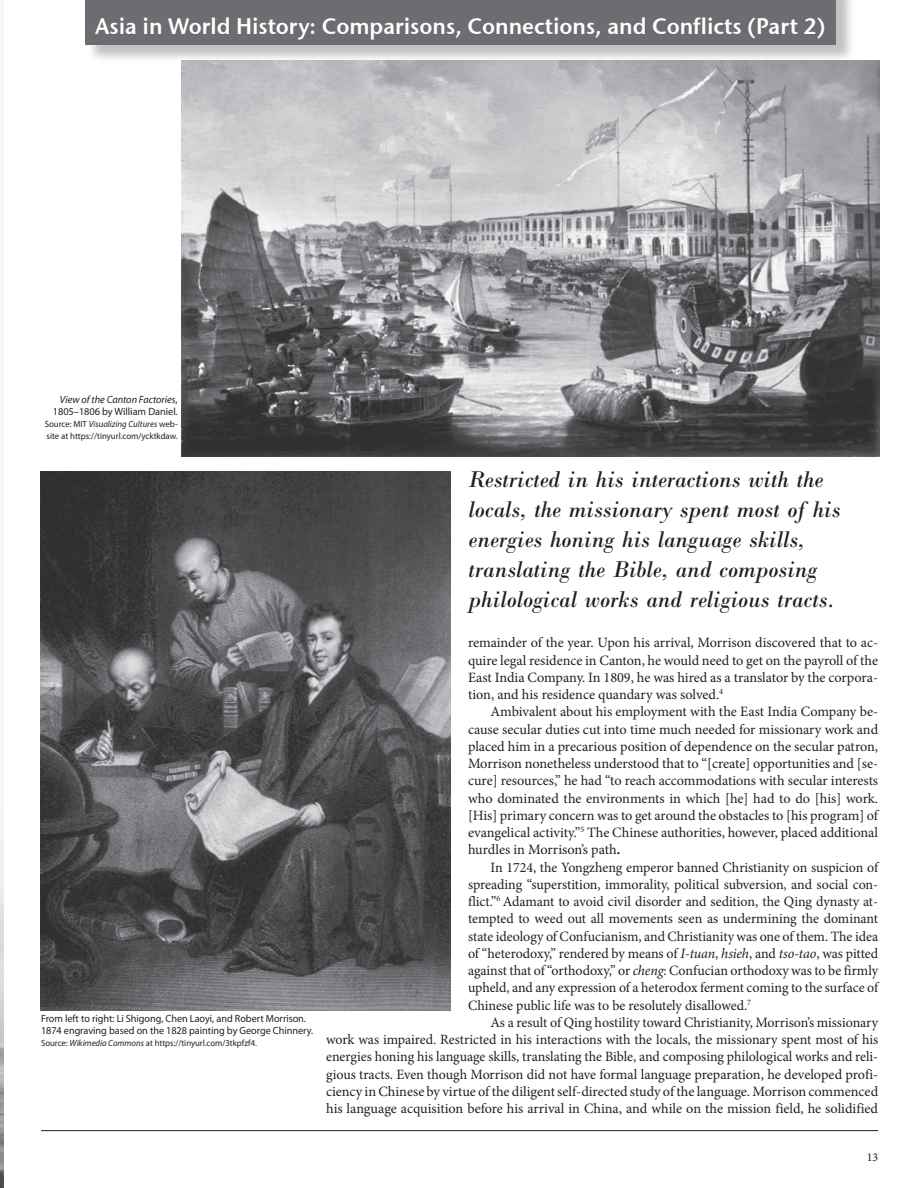
<style>
.page{position:relative;width:918px;height:1188px;background:#fff}
.page>*{position:absolute;margin:0;border:0;box-sizing:border-box;transform-origin:0 0}
.Body{font:italic 24px/30px "M Bodoni";color:#231f20}
.t1{font:22.5px "Stone Sans Sem ITCTT Semi";color:#fff;scale:.96 1}
.Body-2{font:14.25px/17.2px "Minion Pro";color:#231f20;text-align:justify}
.t2{font:12px "Minion Pro";color:#231f20}
.Captions{font:10.5px/12px "Myriad Pro";color:#231f20}
.Captions-2{font:9px/12px "Myriad Pro";color:#231f20}
.s1{font-style:italic}
.s2{font-weight:700}
</style>
<div class="page">
<hr style="left:41px;top:1130px;width:837px;height:1px;background:#231f20">
<img style="left:182px;top:61px;width:698px;height:396px">
<img style="left:0;top:827px;width:4px;height:361px">
<img style="left:41px;top:471px;width:410px;height:539px">
<div style="left:88px;top:0;width:767px;height:63px;background:#808285;opacity:.48"></div>
<div style="left:85px;top:0;width:751px;height:45px;background:#6c6d70"></div>
<p class="t1" style="left:95px;top:12px;width:762px">Asia in World History: Comparisons, Connections, and Conflicts (Part 2)</p>
<p class="Captions" style="left:53px;top:394px;width:126px;text-align:right"><span class="s1">View of the Canton Factories</span>,<br>1805–1806 by William Daniel.</p>
<p class="Captions-2" style="left:45px;top:418px;width:135px">Source: MIT <span class="s1">Visualizing Cultures</span> web&shy;site at https://tinyurl.com/ycktkdaw.</p>
<p class="Captions" style="left:41px;top:1012px;width:274px">From left to right: Li Shigong, Chen Laoyi, and Robert Morrison.<br>1874 engraving based on the 1828 painting by George Chinnery.</p>
<p class="Captions-2" style="left:41px;top:1036px;width:217px">Source: <span class="s1">Wikimedia Commons</span> at https://tinyurl.com/3tkpfzf4.</p>
<p class="Body" style="left:469px;top:465px;width:356px">Restricted in his interactions with the</p>
<p class="Body" style="left:469px;top:495px;width:374px">locals, the missionary spent most of his</p>
<p class="Body" style="left:469px;top:525px;width:351px">energies honing his language skills, translating the Bible, and composing</p>
<p class="Body" style="left:469px;top:585px;width:368px">philological works and religious tracts.</p>
<p class="Body-2" style="left:468px;top:634px;width:412px">remainder of the year. Upon his arrival, Morrison discovered that to ac&shy;quire legal residence in Canton, he would need to get on the payroll of the East India Company. In 1809, he was hired as a translator by the corpora&shy;tion, and his residence quandary was solved.<sup>4</sup></p>
<p class="Body-2" style="left:468px;top:703px;width:412px;text-indent:23px">Ambivalent about his employment with the East India Company be&shy;cause secular duties cut into time much needed for missionary work and placed him in a precarious position of dependence on the secular patron, Morrison nonetheless understood that to “[create] opportunities and [se&shy;cure] resources,” he had “to reach accommodations with secular interests who dominated the environments in which [he] had to do [his] work. [His] primary concern was to get around the obstacles to [his program] of evangelical activity.”<sup>5</sup> The Chinese authorities, however, placed additional hurdles in Morrison’s path<span class="s2">.</span></p>
<p class="Body-2" style="left:468px;top:858px;width:412px;text-indent:22px">In 1724, the Yongzheng emperor banned Christianity on suspicion of spreading “superstition, immorality, political subversion, and social con&shy;flict.”<sup>6</sup> Adamant to avoid civil disorder and sedition, the Qing dynasty at&shy;tempted to weed out all movements seen as undermining the dominant state ideology of Confucianism, and Christianity was one of them. The idea of “heterodoxy,” rendered by means of <span class="s1">I-tuan</span>, <span class="s1">hsieh</span>, and <span class="s1">tso-tao</span>, was pitted against that of “orthodoxy,” or <span class="s1">cheng</span>: Confucian orthodoxy was to be firmly upheld, and any expression of a heterodox ferment coming to the surface of Chinese public life was to be resolutely disallowed.<sup>7</sup></p>
<p class="Body-2" style="left:326px;top:1014px;width:554px;text-indent:164px">As a result of Qing hostility toward Christianity, Morrison’s missionary work was impaired. Restricted in his interactions with the locals, the missionary spent most of his energies honing his language skills, translating the Bible, and composing philological works and reli&shy;gious tracts. Even though Morrison did not have formal language preparation, he developed profi&shy;ciency in Chinese by virtue of the diligent self-directed study of the language. Morrison commenced his language acquisition before his arrival in China, and while on the mission field, he solidified</p>
<p class="t2" style="left:867px;top:1149px;width:13px">13</p>
</div>
